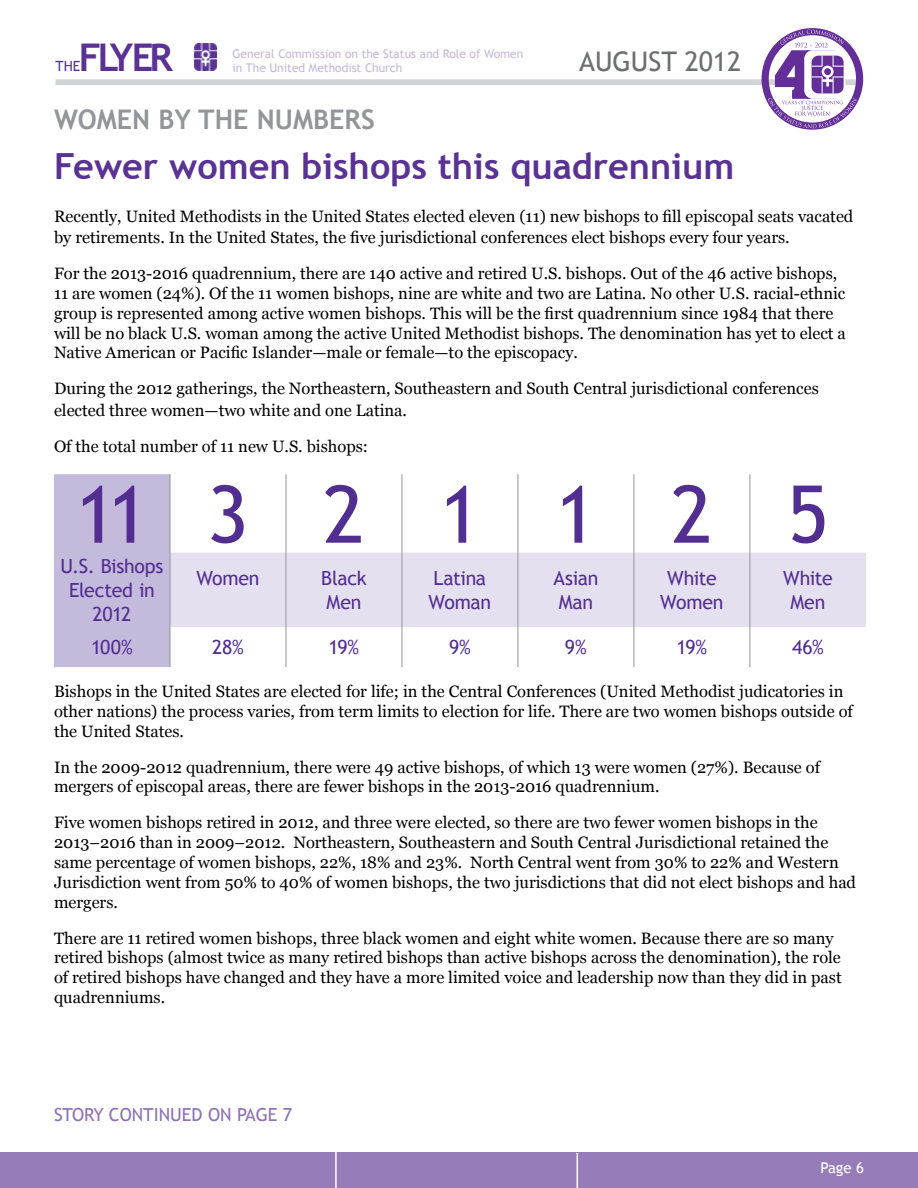
<style>
.page{position:relative;width:918px;height:1188px;background:#fff}
.page>*{position:absolute;margin:0;border:0;box-sizing:border-box;transform-origin:0 0}
.t1{font:79.5px "Trebuchet MS";letter-spacing:.935em;color:#522e91}
.t2{font:700 38.1px "Trebuchet MS";letter-spacing:-.09em;color:#593294}
.t3{font:700 36px "Trebuchet MS";color:#593294}
.t4{font:700 27px "Trebuchet MS";color:#939598}
.t5{font:27px "Trebuchet MS";color:#6d6e71}
.t6{font:19.5px/24px "Trebuchet MS";letter-spacing:-.015em;color:#522e91;text-align:center}
.t7{font:18px "Trebuchet MS";color:#8d72b5}
.t8{font:16.5px/19.8px "Georgia";color:#000}
.t9{font:15px "Trebuchet MS";color:#fff}
.t10{font:14.1px "Trebuchet MS";color:#593294}
.t11{font:12px/14.4px "Trebuchet MS";color:#c6b8d9}
</style>
<div class="page">
<img style="left:194px;top:43px;width:23px;height:27px">
<div style="left:56px;top:79px;width:807px;height:6px;background:#d1d3d4"></div>
<div style="left:0;top:1153px;width:918px;height:35px;background:#967dba"></div>
<svg style="left:762px;top:28px;width:101px;height:102px"></svg>
<hr style="left:335px;top:1151px;width:2px;height:37px;background:#fff">
<hr style="left:577px;top:1153px;width:1px;height:35px;background:#fff">
<div style="left:54px;top:474px;width:116px;height:193px;background:#c4badc"></div>
<div style="left:171px;top:553px;width:695px;height:74px;background:#e4e0f0"></div>
<hr style="left:286px;top:474px;width:1px;height:79px;background:#939598">
<hr style="left:402px;top:474px;width:1px;height:79px;background:#939598">
<hr style="left:518px;top:474px;width:1px;height:79px;background:#939598">
<hr style="left:634px;top:474px;width:1px;height:79px;background:#939598">
<hr style="left:750px;top:474px;width:1px;height:79px;background:#939598">
<hr style="left:286px;top:553px;width:1px;height:74px;background:#939598">
<hr style="left:402px;top:553px;width:1px;height:74px;background:#939598">
<hr style="left:518px;top:553px;width:1px;height:74px;background:#939598">
<hr style="left:634px;top:553px;width:1px;height:74px;background:#939598">
<hr style="left:750px;top:553px;width:1px;height:74px;background:#939598">
<hr style="left:286px;top:627px;width:1px;height:40px;background:#939598">
<hr style="left:402px;top:627px;width:1px;height:40px;background:#939598">
<hr style="left:518px;top:627px;width:1px;height:40px;background:#939598">
<hr style="left:634px;top:627px;width:1px;height:40px;background:#939598">
<hr style="left:750px;top:627px;width:1px;height:40px;background:#939598">
<hr style="left:170px;top:474px;width:1px;height:79px;background:#939598">
<hr style="left:170px;top:553px;width:1px;height:74px;background:#939598">
<hr style="left:170px;top:627px;width:1px;height:40px;background:#939598">
<h2 class="t2" style="left:79px;top:34px;width:96px">Flyer</h2>
<p class="t11" style="left:232px;top:46px;width:292px">General Commission on the Status and Role of Women in The United Methodist Church</p>
<h3 class="t5" style="left:579px;top:46px;width:33px">Augus</h3>
<h3 class="t5" style="left:661px;top:46px;width:81px">t 2012</h3>
<p class="t10" style="left:56px;top:58px;width:26px">the</p>
<h3 class="t4" style="left:54px;top:103px;width:162px">Wome n by the</h3>
<h3 class="t4" style="left:257px;top:103px;width:54px">numbers</h3>
<h3 class="t3" style="left:54px;top:144px;width:682px">Fewer women bishops this quadrennium</h3>
<p class="t8" style="left:54px;top:205px;width:801px;line-height:21.6px">Recently, United Methodists in the United States elected eleven (11) new bishops to fill episcopal seats vacated by retirements. In the United States, the five jurisdictional conferences elect bishops every four years.</p>
<p class="t8" style="left:54px;top:264px;width:793px">For the 2013-2016 quadrennium, there are 140 active and retired U.S. bishops. Out of the 46 active bishops, 11 are women (24%). Of the 11 women bishops, nine are white and two are Latina. No other U.S. racial-ethnic group is represented among active women bishops. This will be the first quadrennium since 1984 that there will be no black U.S. woman among the active United Methodist bishops. The denomination has yet to elect a Native American or Pacific Islander—male or female—to the episcopacy.</p>
<p class="t8" style="left:54px;top:378px;width:766px;line-height:21.6px">During the 2012 gatherings, the Northeastern, Southeastern and South Central jurisdictional conferences elected three women—two white and one Latina.</p>
<p class="t8" style="left:54px;top:437px;width:316px">Of the total number of 11 new U.S. bishops:</p>
<h1 class="t1" style="left:75px;top:468px;width:755px">11321125</h1>
<p class="t6" style="left:61px;top:554px;width:104px">U.S. Bishops<br>Elected in<br>2012</p>
<p class="t6" style="left:196px;top:566px;width:65px">Women</p>
<p class="t6" style="left:321px;top:566px;width:47px;text-align:left">Black<br>Men</p>
<p class="t6" style="left:429px;top:566px;width:64px;text-align:left">Latina<br>Woman</p>
<p class="t6" style="left:553px;top:566px;width:47px;text-align:left">Asian<br>Man</p>
<p class="t6" style="left:660px;top:566px;width:65px">White<br>Women</p>
<p class="t6" style="left:783px;top:566px;width:51px">White<br>Men</p>
<p class="t6" style="left:91px;top:636px;width:43px">100%</p>
<p class="t6" style="left:212px;top:636px;width:33px">28%</p>
<p class="t6" style="left:329px;top:636px;width:32px">19%</p>
<p class="t6" style="left:449px;top:636px;width:23px">9%</p>
<p class="t6" style="left:565px;top:636px;width:23px">9%</p>
<p class="t6" style="left:677px;top:636px;width:32px">19%</p>
<p class="t6" style="left:792px;top:636px;width:33px">46%</p>
<p class="t8" style="left:54px;top:682px;width:800px">Bishops in the United States are elected for life; in the Central Conferences (United Methodist judicatories in other nations) the process varies, from term limits to election for life. There are two women bishops outside of the United States.</p>
<p class="t8" style="left:54px;top:757px;width:768px">In the 2009-2012 quadrennium, there were 49 active bishops, of which 13 were women (27%). Because of mergers of episcopal areas, there are fewer bishops in the 2013-2016 quadrennium.</p>
<p class="t8" style="left:54px;top:813px;width:804px">Five women bishops retired in 2012, and three were elected, so there are two fewer women bishops in the 2013–2016 than in 2009–2012. Northeastern, Southeastern and South Central Jurisdictional retained the same percentage of women bishops, 22%, 18% and 23%. North Central went from 30% to 22% and Western Jurisdiction went from 50% to 40% of women bishops, the two jurisdictions that did not elect bishops and had mergers.</p>
<p class="t8" style="left:54px;top:928px;width:789px">There are 11 retired women bishops, three black women and eight white women. Because there are so many retired bishops (almost twice as many retired bishops than active bishops across the denomination), the role of retired bishops have changed and they have a more limited voice and leadership now than they did in past quadrenniums.</p>
<p class="t7" style="left:54px;top:1104px;width:240px">Story Continued on PAGE 7</p>
<p class="t9" style="left:820px;top:1159px;width:45px">Page 6</p>
</div>
